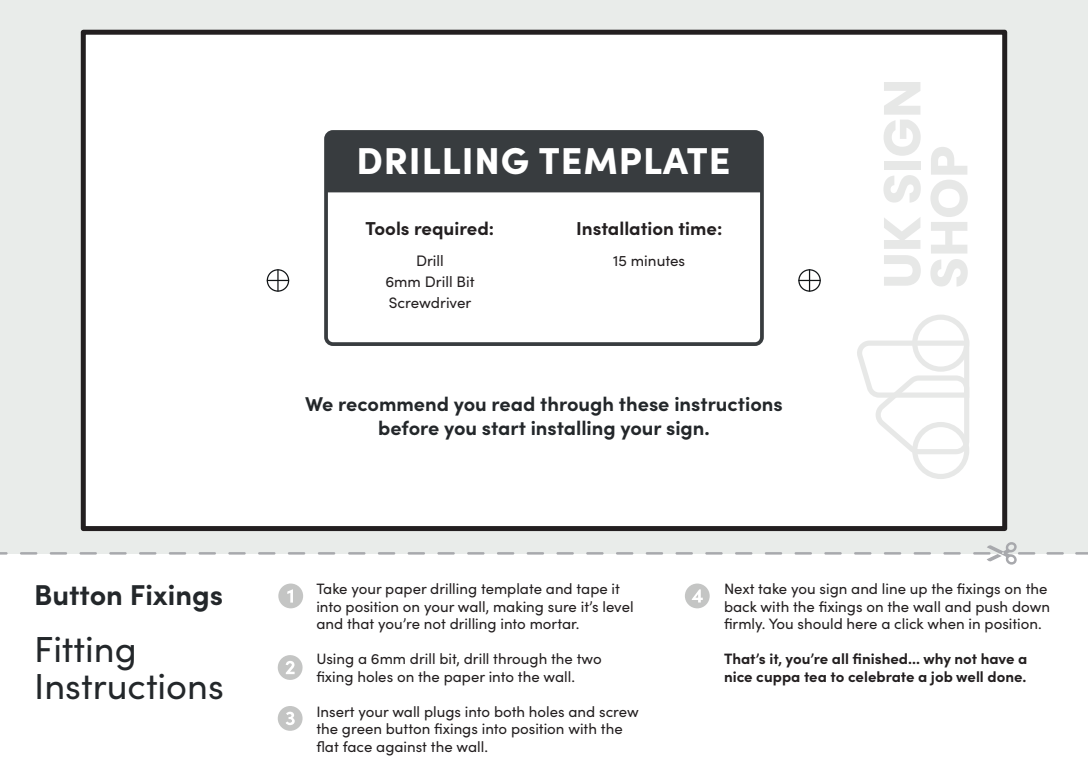
<style>
.page{position:relative;width:1088px;height:780px;background:#fff}
.page>*{position:absolute;margin:0;border:0;box-sizing:border-box;transform-origin:0 0}
.t1{font:900 37.5px "Sofia Pro";letter-spacing:.025em;color:#fff}
.t2{font:36.25px/36.2px "Sofia Pro";color:#23272a}
.t3{font:700 28.75px "Sofia Pro";color:#23272a}
.t4{font:700 20px/24px "Sofia Pro";color:#23272a;text-align:center}
.t5{font:700 18.75px "Sofia Pro";color:#231f20}
.t6{font:15.25px/21px "Sofia Pro";color:#231f20;text-align:center}
.t7{font:15px/17.5px "Sofia Pro";color:#231f20}
.t8{font:700 15px/17.5px "Sofia Pro";color:#231f20}
</style>
<div class="page">
<div style="left:0;top:0;width:1088px;height:553px;background:#e9ecea"></div>
<svg style="left:0;top:552px;width:305px;height:2px"></svg>
<svg style="left:318px;top:542px;width:770px;height:22px"></svg>
<div style="left:83px;top:32px;width:922px;height:496px;background:#fff"></div>
<div style="left:81px;top:30px;width:926px;height:501px;border:5px solid #231f20"></div>
<div style="left:267px;top:269px;width:22px;height:23px;border:1px solid #111416;border-radius:50%"></div>
<hr style="left:277px;top:270px;width:2px;height:21px;background:#111416">
<svg style="left:267px;top:280px;width:22px;height:1px"></svg>
<div style="left:798px;top:269px;width:23px;height:23px;border:1px solid #111416;border-radius:50%"></div>
<svg style="left:799px;top:270px;width:21px;height:21px"></svg>
<div style="left:324px;top:130px;width:440px;height:216px;border:4px solid #383c3f;border-radius:7px"></div>
<div style="left:326px;top:132px;width:436px;height:60px;background:#383c3f"></div>
<svg style="left:857px;top:315px;width:112px;height:164px"></svg>
<svg style="left:884px;top:255px;width:37px;height:31px"></svg>
<svg style="left:884px;top:218px;width:36px;height:31px"></svg>
<svg style="left:883px;top:175px;width:38px;height:28px"></svg>
<div style="left:884px;top:161px;width:36px;height:9px;background:#e7e8e7"></div>
<svg style="left:884px;top:82px;width:37px;height:74px"></svg>
<svg style="left:930px;top:259px;width:38px;height:27px"></svg>
<svg style="left:930px;top:147px;width:38px;height:106px"></svg>
<div style="left:278px;top:583px;width:25px;height:25px;background:#c4c5c4;border-radius:50%"></div>
<svg style="left:287px;top:589px;width:6px;height:13px"></svg>
<svg style="left:277px;top:655px;width:26px;height:25px"></svg>
<div style="left:278px;top:706px;width:25px;height:24px;background:#c4c5c4;border-radius:50%"></div>
<svg style="left:286px;top:711px;width:9px;height:14px"></svg>
<div style="left:685px;top:583px;width:25px;height:25px;background:#c4c5c4;border-radius:50%"></div>
<svg style="left:692px;top:589px;width:11px;height:13px"></svg>
<h3 class="t3" style="left:34px;top:572px;width:190px">Button Fixings</h3>
<h2 class="t2" style="left:34px;top:629px;width:191px">Fitting<br>Instructions</h2>
<h1 class="t1" style="left:356px;top:131px;width:376px">DRILLING TEMPLATE</h1>
<p class="t5" style="left:366px;top:214px;width:130px">Tools required:</p>
<p class="t6" style="left:385px;top:249px;width:91px">Drill<br>6mm Drill Bit<br>Screwdriver</p>
<p class="t5" style="left:576px;top:214px;width:148px">Installation time:</p>
<p class="t6" style="left:613px;top:249px;width:73px">15 minutes</p>
<h3 class="t4" style="left:305px;top:390px;width:479px">We recommend you read through these instructions before you start installing your sign.</h3>
<p class="t7" style="left:316px;top:579px;width:319px">Take your paper drilling template and tape it into position on your wall, making sure it’s level and that you’re not drilling into mortar.</p>
<p class="t7" style="left:316px;top:649px;width:287px">Using a 6mm drill bit, drill through the two fixing holes on the paper into the wall.</p>
<p class="t7" style="left:316px;top:702px;width:324px">Insert your wall plugs into both holes and screw the green button fixings into position with the flat face against the wall.</p>
<p class="t7" style="left:724px;top:579px;width:328px">Next take you sign and line up the fixings on the back with the fixings on the wall and push down firmly. You should here a click when in position.</p>
<p class="t8" style="left:724px;top:649px;width:305px">That’s it, you’re all finished... why not have a nice cuppa tea to celebrate a job well done.</p>
</div>
